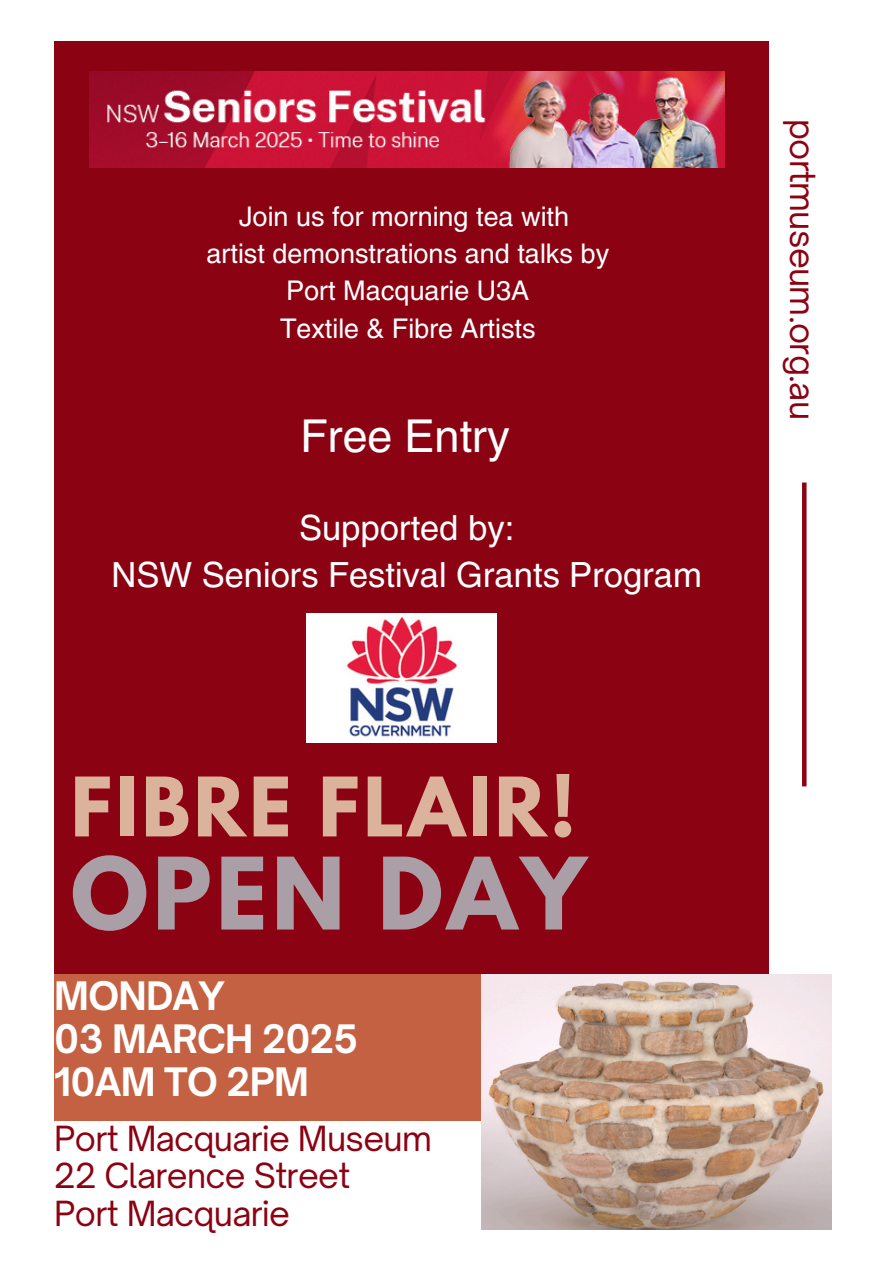
<style>
.page{position:relative;width:894px;height:1264px;background:#fff}
.page>*{position:absolute;margin:0;border:0;box-sizing:border-box;transform-origin:0 0}
.t1{font:700 88.35px "League Spartan";letter-spacing:.05em;color:#aa9fa6}
.t2{font:700 72.6px "League Spartan";letter-spacing:.05em;color:#dbb39c}
.t3{font:44.85px "Helios";color:#fff}
.t4{font:700 37.5px/42.8px "Open Sauce One";letter-spacing:-.02em;color:#fff}
.t5{font:34.35px/47.2px "Helios";color:#fff;text-align:center}
.t6{font:33.15px/37.8px "Open Sauce One";letter-spacing:-.02em;color:#8b0313}
.t7{font:26.85px "Helios";color:#fff}
</style>
<div class="page">
<div style="left:54px;top:42px;width:714px;height:931px;background:#8b0313"></div>
<div style="left:54px;top:973px;width:442px;height:147px;background:#c46142"></div>
<div style="left:801px;top:482px;width:5px;height:304px;background:#8b0313"></div>
<img style="left:306px;top:613px;width:190px;height:129px">
<img style="left:481px;top:974px;width:350px;height:255px">
<img style="left:89px;top:71px;width:635px;height:96px">
<p class="t7" style="left:239px;top:199px;width:331px">Join us for morning tea with</p>
<p class="t7" style="left:206px;top:237px;width:404px">artist demonstrations and talks by</p>
<p class="t7" style="left:286px;top:274px;width:244px">Port Macquarie U3A</p>
<p class="t7" style="left:280px;top:311px;width:257px">Textile &amp; Fibre Artists</p>
<h3 class="t3" style="left:301px;top:408px;width:210px">Free Entry</h3>
<h5 class="t5" style="left:112px;top:503px;width:591px">Supported by:<br>NSW Seniors Festival Grants Program</h5>
<p class="t2" style="left:71px;top:771px;width:506px">FIBRE FLAIR!</p>
<h2 class="t1" style="left:71px;top:850px;width:517px">OPEN DAY</h2>
<h6 class="t4" style="left:54px;top:974px;width:305px">MONDAY<br>03 MARCH 2025<br>10AM TO 2PM</h6>
<p class="t6" style="left:54px;top:1118px;width:379px">Port Macquarie Museum<br>22 Clarence Street<br>Port Macquarie</p>
<h1 class="t6" style="left:821px;top:119px;width:303px;rotate:90deg">portmuseum.org.au</h1>
</div>
